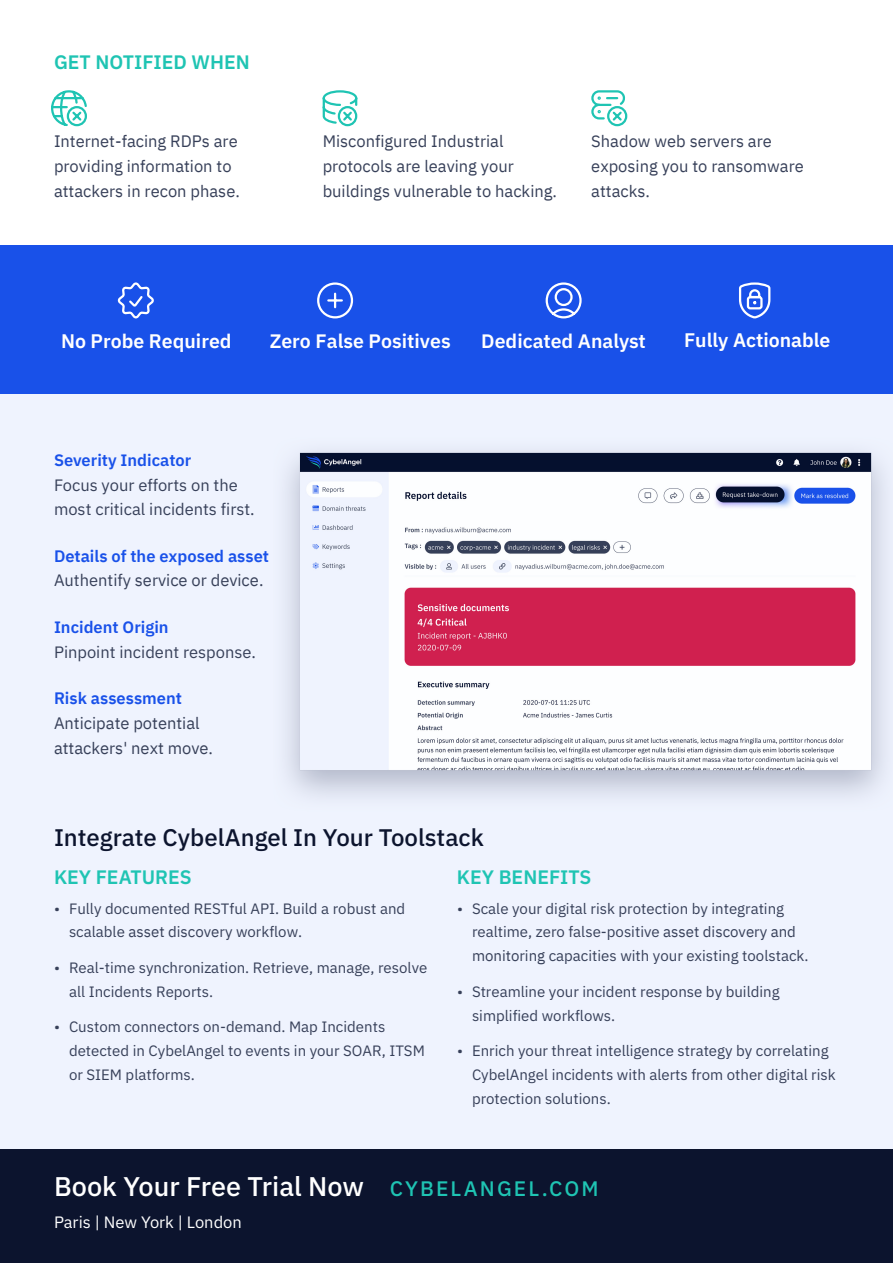
<style>
.page{position:relative;width:893px;height:1263px;background:#fff}
.page>*{position:absolute;margin:0;border:0;box-sizing:border-box;transform-origin:0 0}
.Heading2{font:500 27px "IBM Plex Sans";color:#fff}
.Heading2-2{font:500 24px "IBM Plex Sans";color:#0c142e}
.Heading2-3{font:500 21px "IBM Plex Sans";letter-spacing:.1em;color:#1fc4b3}
.BODY{font:600 19.5px "IBM Plex Sans";color:#fff}
.Paragraph_Style_4{font:600 19.5px "IBM Plex Sans";color:#1fc4b3}
.BODY-2{font:16.5px/24.8px "IBM Plex Sans";color:#374059}
.BODY-3{font:16.5px "IBM Plex Sans";color:#fff}
.t1{font:15px/24px "IBM Plex Sans";color:#374059}
.s1{font-weight:600;color:#1951e9}
</style>
<div class="page">
<div style="left:0;top:394px;width:893px;height:869px;background:#eff3fe"></div>
<div style="left:0;top:245px;width:893px;height:149px;background:#1951e9"></div>
<div style="left:0;top:1149px;width:893px;height:114px;background:#0c142e"></div>
<img style="left:286px;top:451px;width:599px;height:346px">
<svg style="left:591px;top:90px;width:37px;height:37px"></svg>
<svg style="left:51px;top:90px;width:36px;height:37px"></svg>
<svg style="left:322px;top:90px;width:36px;height:37px"></svg>
<svg style="left:117px;top:282px;width:37px;height:37px"></svg>
<svg style="left:739px;top:282px;width:32px;height:37px"></svg>
<svg style="left:545px;top:282px;width:37px;height:37px"></svg>
<svg style="left:317px;top:282px;width:37px;height:37px"></svg>
<p class="Paragraph_Style_4" style="left:54px;top:47px;width:197px">GET NOTIFIED WHEN</p>
<p class="BODY-2" style="left:54px;top:128px;width:187px">Internet-facing RDPs are providing information to attackers in recon phase.</p>
<p class="BODY-2" style="left:323px;top:128px;width:236px">Misconfigured Industrial protocols are leaving your buildings vulnerable to hacking.</p>
<p class="BODY-2" style="left:591px;top:128px;width:214px">Shadow web servers are exposing you to ransomware attacks.</p>
<p class="BODY" style="left:61px;top:326px;width:172px">No Probe Required</p>
<p class="BODY" style="left:270px;top:326px;width:182px">Zero False Positives</p>
<p class="BODY" style="left:481px;top:326px;width:166px">Dedicated Analyst</p>
<p class="BODY" style="left:684px;top:325px;width:148px">Fully Actionable</p>
<p class="BODY-2" style="left:54px;top:446px;width:202px"><span class="s1">Severity Indicator<br></span>Focus your efforts on the most critical incidents first.</p>
<p class="BODY-2" style="left:54px;top:542px;width:217px"><span class="s1">Details of the exposed asset<br></span>Authentify service or device.</p>
<p class="BODY-2" style="left:54px;top:614px;width:204px"><span class="s1">Incident Origin<br></span>Pinpoint incident response.</p>
<p class="BODY-2" style="left:54px;top:685px;width:161px"><span class="s1">Risk assessment<br></span>Anticipate potential attackers' next move.</p>
<p class="Heading2-2" style="left:54px;top:819px;width:431px">Integrate CybelAngel In Your Toolstack</p>
<p class="Paragraph_Style_4" style="left:54px;top:862px;width:139px">KEY FEATURES</p>
<p class="Paragraph_Style_4" style="left:457px;top:862px;width:136px">KEY BENEFITS</p>
<p class="t1" style="left:69px;top:895px;width:338px;line-height:23.4px;text-indent:-15px">• Fully documented RESTful API. Build a robust and scalable asset discovery workflow.</p>
<p class="t1" style="left:69px;top:954px;width:360px;text-indent:-15px">• Real-time synchronization. Retrieve, manage, resolve all Incidents Reports.</p>
<p class="t1" style="left:69px;top:1014px;width:357px;text-indent:-15px">• Custom connectors on-demand. Map Incidents detected in CybelAngel to events in your SOAR, ITSM or SIEM platforms.</p>
<p class="t1" style="left:472px;top:895px;width:338px;text-indent:-15px">• Scale your digital risk protection by integrating realtime, zero false-positive asset discovery and monitoring capacities with your existing toolstack.</p>
<p class="t1" style="left:472px;top:978px;width:309px;text-indent:-15px">• Streamline your incident response by building simplified workflows.</p>
<p class="t1" style="left:472px;top:1038px;width:365px;text-indent:-15px">• Enrich your threat intelligence strategy by correlating<br>CybelAngel incidents with alerts from other digital risk protection solutions.</p>
<p class="Heading2" style="left:54px;top:1165px;width:312px">Book Your Free Trial Now</p>
<p class="BODY-3" style="left:54px;top:1209px;width:189px">Paris | New York | London</p>
<p class="Heading2-3" style="left:390px;top:1172px;width:210px">CYBELANGEL.COM</p>
</div>
